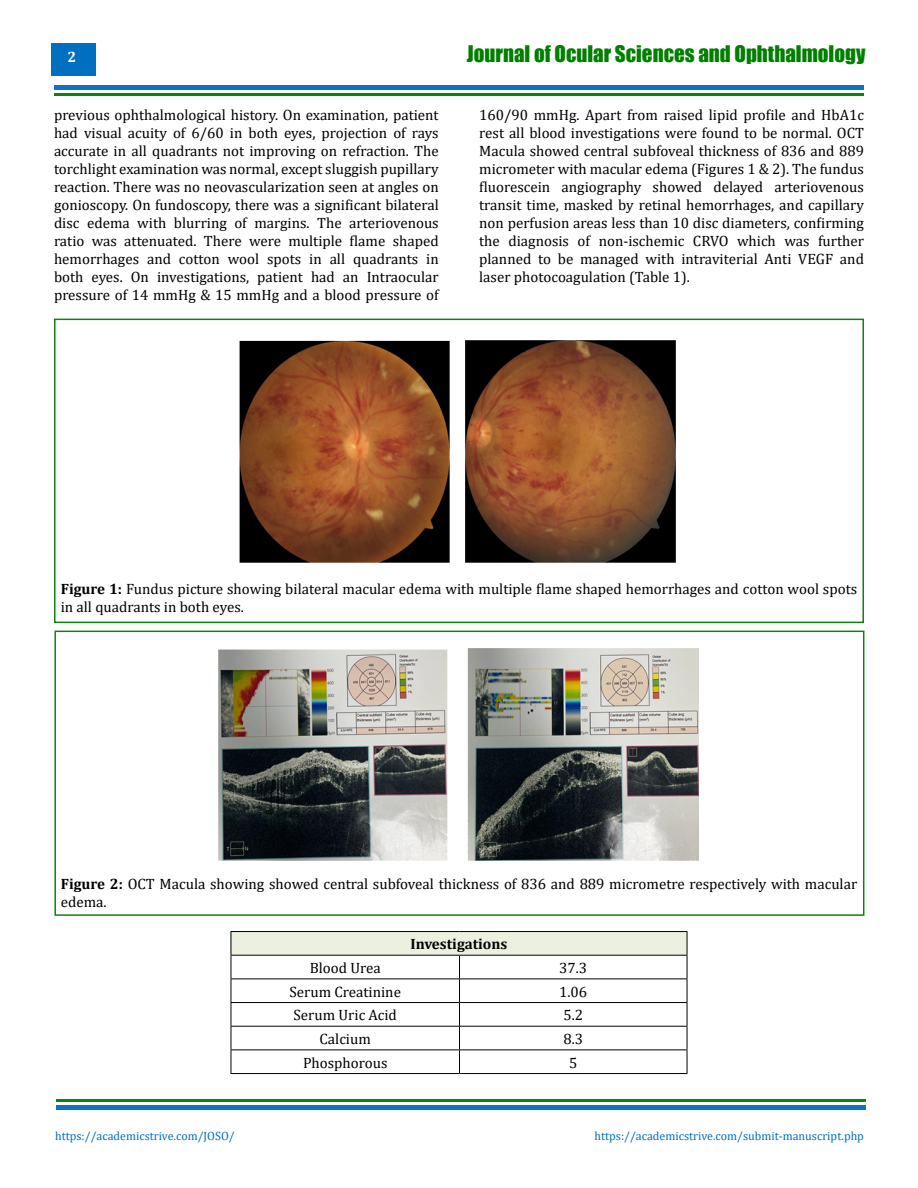
<style>
.page{position:relative;width:918px;height:1188px;background:#fff}
.page>*{position:absolute;margin:0;border:0;box-sizing:border-box;transform-origin:0 0}
.t1{font:21px "Impact";color:#007f01}
.t2{font:15px/18px "Cambria";color:#000;text-align:justify}
.t3{font:700 15px "Cambria";color:#000}
.t4{font:700 15px "Cambria";color:#fff}
.t5{font:12px "Cambria";color:#006fc0}
.s1{font-weight:700}
</style>
<div class="page">
<div style="left:51px;top:43px;width:45px;height:33px;background:#006fc0"></div>
<div style="left:54px;top:85px;width:810px;height:5px;background:#0b75c2"></div>
<div style="left:56px;top:1105px;width:810px;height:5px;background:#0b75c2"></div>
<hr style="left:54px;top:93px;width:810px;height:3px;background:#007f01">
<hr style="left:56px;top:1100px;width:810px;height:2px;background:#007f01">
<img style="left:239px;top:340px;width:437px;height:223px">
<img style="left:218px;top:648px;width:481px;height:213px">
<div style="left:231px;top:932px;width:456px;height:23px;background:#ebf1de"></div>
<hr style="left:231px;top:931px;width:229px;height:1px;background:#000">
<hr style="left:460px;top:931px;width:227px;height:1px;background:#000">
<svg style="left:231px;top:932px;width:1px;height:141px"></svg>
<hr style="left:231px;top:955px;width:229px;height:1px;background:#000">
<hr style="left:460px;top:955px;width:227px;height:1px;background:#000">
<hr style="left:231px;top:979px;width:229px;height:1px;background:#000">
<hr style="left:460px;top:979px;width:227px;height:1px;background:#000">
<hr style="left:231px;top:1002px;width:229px;height:1px;background:#000">
<hr style="left:460px;top:1002px;width:227px;height:1px;background:#000">
<hr style="left:231px;top:1026px;width:229px;height:1px;background:#000">
<hr style="left:460px;top:1026px;width:227px;height:1px;background:#000">
<hr style="left:231px;top:1050px;width:229px;height:1px;background:#000">
<hr style="left:460px;top:1050px;width:227px;height:1px;background:#000">
<hr style="left:231px;top:1073px;width:229px;height:1px;background:#000">
<hr style="left:460px;top:1073px;width:227px;height:1px;background:#000">
<svg style="left:459px;top:956px;width:1px;height:117px"></svg>
<svg style="left:687px;top:932px;width:1px;height:141px"></svg>
<div style="left:54px;top:319px;width:810px;height:304px;border:2px solid #007f01"></div>
<div style="left:54px;top:631px;width:810px;height:285px;border:2px solid #007f01"></div>
<p class="t4" style="left:68px;top:47px;width:10px">2</p>
<h1 class="t1" style="left:467px;top:37px;width:400px">Journal of Ocular Sciences and Ophthalmology</h1>
<p class="t2" style="left:54px;top:105px;width:386px">previous ophthalmological history. On examination, patient had visual acuity of 6/60 in both eyes, projection of rays accurate in all quadrants not improving on refraction. The torchlight examination was normal, except sluggish pupillary reaction. There was no neovascularization seen at angles on gonioscopy. On fundoscopy, there was a significant bilateral disc edema with blurring of margins. The arteriovenous ratio was attenuated. There were multiple flame shaped hemorrhages and cotton wool spots in all quadrants in both eyes. On investigations, patient had an Intraocular pressure of 14 mmHg &amp; 15 mmHg and a blood pressure of</p>
<p class="t2" style="left:479px;top:105px;width:386px">160/90 mmHg. Apart from raised lipid profile and HbA1c rest all blood investigations were found to be normal. OCT Macula showed central subfoveal thickness of 836 and 889 micrometer with macular edema (Figures 1 &amp; 2). The fundus fluorescein angiography showed delayed arteriovenous transit time, masked by retinal hemorrhages, and capillary non perfusion areas less than 10 disc diameters, confirming the diagnosis of non-ischemic CRVO which was further planned to be managed with intraviterial Anti VEGF and laser photocoagulation (Table 1).</p>
<p class="t2" style="left:61px;top:580px;width:798px"><span class="s1">Figure 1:</span> Fundus picture showing bilateral macular edema with multiple flame shaped hemorrhages and cotton wool spots in all quadrants in both eyes.</p>
<p class="t2" style="left:61px;top:875px;width:798px"><span class="s1">Figure 2:</span> OCT Macula showing showed central subfoveal thickness of 836 and 889 micrometre respectively with macular edema.</p>
<p class="t3" style="left:411px;top:934px;width:98px">Investigations</p>
<p class="t2" style="left:310px;top:959px;width:73px">Blood Urea</p>
<p class="t2" style="left:559px;top:959px;width:30px">37.3</p>
<p class="t2" style="left:289px;top:982px;width:113px">Serum Creatinine</p>
<p class="t2" style="left:559px;top:982px;width:30px">1.06</p>
<p class="t2" style="left:294px;top:1006px;width:105px">Serum Uric Acid</p>
<p class="t2" style="left:563px;top:1006px;width:21px">5.2</p>
<p class="t2" style="left:320px;top:1030px;width:53px">Calcium</p>
<p class="t2" style="left:563px;top:1030px;width:21px">8.3</p>
<p class="t2" style="left:303px;top:1053px;width:86px">Phosphorous</p>
<p class="t2" style="left:569px;top:1053px;width:10px">5</p>
<p class="t5" style="left:55px;top:1129px;width:181px">https://academicstrive.com/JOSO/</p>
<p class="t5" style="left:594px;top:1129px;width:271px">https://academicstrive.com/submit-manuscript.php</p>
</div>
